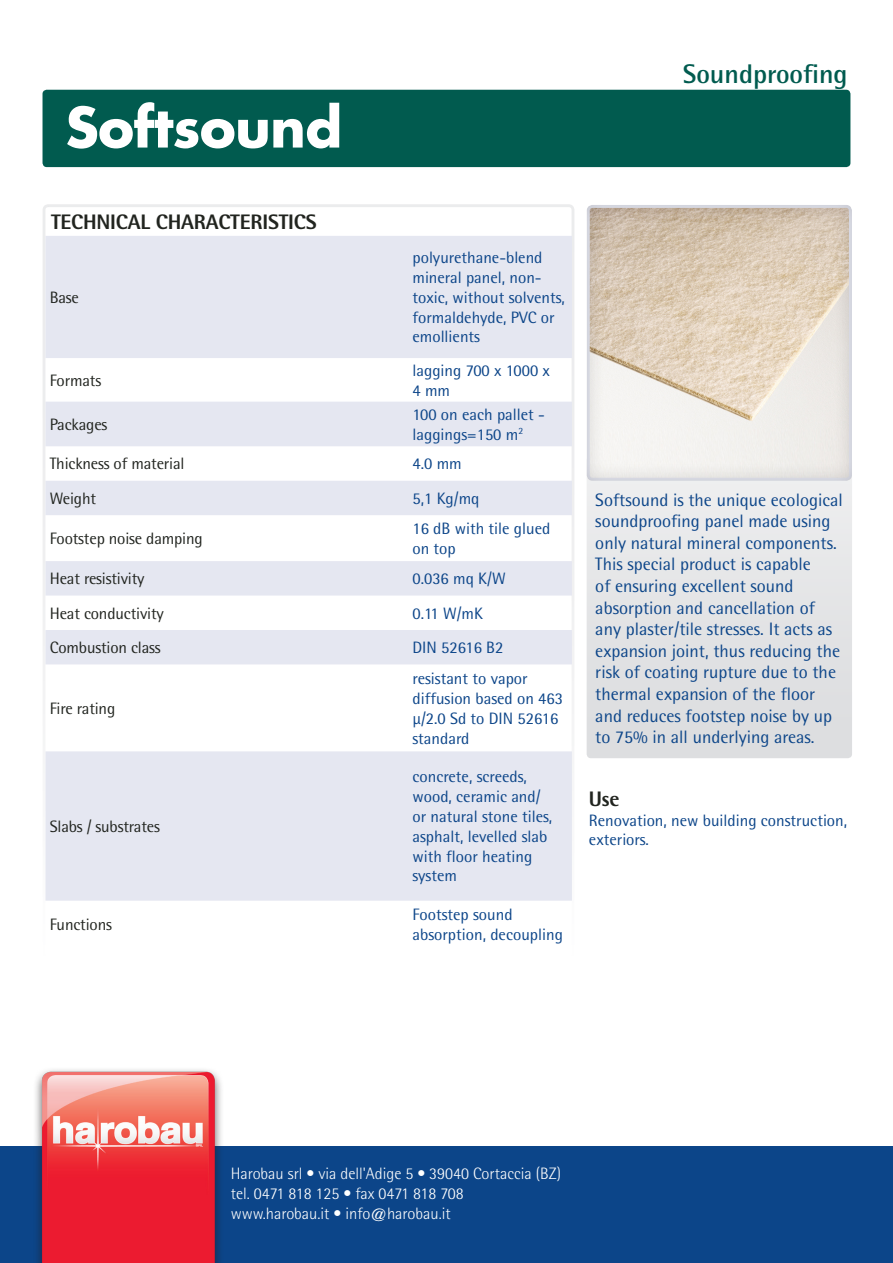
<style>
.page{position:relative;width:893px;height:1263px;background:#fff}
.page>*{position:absolute;margin:0;border:0;box-sizing:border-box;transform-origin:0 0}
.t1{font:700 54px "Futura";letter-spacing:-.01em;color:#fff}
.t2{font:700 27px "Rotis Semi Sans Std";color:#015b4f}
.t3{font:800 21px "Rotis Semi Sans Std";letter-spacing:-.01em;color:#21241f}
.t4{font:18px/21.6px "Rotis Semi Sans Std";color:#0c4589}
.t5{font:16.5px/19.8px "Rotis Semi Sans Std";color:#0c4589}
.t6{font:16.5px "Rotis Semi Sans Std";letter-spacing:-.01em;color:#21241f}
.t7{font:300 16.5px/19.8px "Rotis Semi Sans Std";color:#fff}
</style>
<div class="page">
<div style="left:43px;top:203px;width:532px;height:757px;background:#231f20;opacity:.34"></div>
<div style="left:0;top:1146px;width:893px;height:117px;background:#0c4589"></div>
<img style="left:35px;top:1069px;width:186px;height:194px">
<div style="left:587px;top:456px;width:265px;height:302px;background:#dddee0;border-radius:4px"></div>
<div style="left:43px;top:90px;width:807px;height:77px;background:#015b4f;border-radius:4px"></div>
<div style="left:587px;top:203px;width:267px;height:279px;background:#231f20;opacity:.2"></div>
<svg style="left:45px;top:236px;width:527px;height:665px;fill:#e5e7f1"></svg>
<p class="t1" style="left:65px;top:91px;width:278px">Softsound</p>
<p class="t2" style="left:683px;top:57px;width:166px">Soundproofing</p>
<p class="t3" style="left:51px;top:209px;width:267px">TECHNICAL CHARACTERISTICS</p>
<p class="t6" style="left:50px;top:287px;width:31px">Base</p>
<p class="t5" style="left:412px;top:248px;width:154px">polyurethane-blend mineral panel, non&shy;toxic, without solvents, formaldehyde, PVC or emollients</p>
<p class="t6" style="left:50px;top:370px;width:53px">Formats</p>
<p class="t5" style="left:412px;top:360px;width:139px">lagging 700 x 1000 x<br>4 mm</p>
<p class="t6" style="left:50px;top:414px;width:59px">Packages</p>
<p class="t5" style="left:412px;top:404px;width:134px">100 on each pallet - laggings=150 m<sup>2</sup></p>
<p class="t6" style="left:50px;top:454px;width:136px">Thickness of material</p>
<p class="t5" style="left:412px;top:454px;width:51px">4.0 mm</p>
<p class="t6" style="left:50px;top:488px;width:48px">Weight</p>
<p class="t5" style="left:412px;top:488px;width:69px">5,1 Kg/mq</p>
<p class="t6" style="left:50px;top:529px;width:155px">Footstep noise damping</p>
<p class="t5" style="left:412px;top:518px;width:139px">16 dB with tile glued on top</p>
<p class="t6" style="left:50px;top:569px;width:96px">Heat resistivity</p>
<p class="t5" style="left:412px;top:569px;width:95px">0.036 mq K/W</p>
<p class="t6" style="left:50px;top:603px;width:116px">Heat conductivity</p>
<p class="t5" style="left:412px;top:603px;width:72px">0.11 W/mK</p>
<p class="t6" style="left:50px;top:638px;width:112px">Combustion class</p>
<p class="t5" style="left:412px;top:637px;width:92px">DIN 52616 B2</p>
<p class="t6" style="left:50px;top:698px;width:67px">Fire rating</p>
<p class="t6" style="left:50px;top:816px;width:112px">Slabs / substrates</p>
<p class="t5" style="left:412px;top:668px;width:152px">resistant to vapor diffusion based on 463 µ/2.0 Sd to DIN 52616 standard</p>
<p class="t5" style="left:412px;top:767px;width:141px">concrete, screeds, wood, ceramic and/ or natural stone tiles, asphalt, levelled slab with floor heating system</p>
<p class="t6" style="left:50px;top:915px;width:64px">Functions</p>
<p class="t5" style="left:412px;top:905px;width:152px">Footstep sound absorption, decoupling</p>
<p class="t4" style="left:595px;top:488px;width:249px">Softsound is the unique ecological soundproofing panel made using only natural mineral components.<br>This special product is capable<br>of ensuring excellent sound absorption and cancellation of any plaster/tile stresses. It acts as expansion joint, thus reducing the risk of coating rupture due to the thermal expansion of the floor and reduces footstep noise by up to 75% in all underlying areas.</p>
<p class="t3" style="left:589px;top:785px;width:32px">Use</p>
<p class="t5" style="left:589px;top:810px;width:260px">Renovation, new building construction, exteriors.</p>
<p class="t7" style="left:231px;top:1163px;width:332px">Harobau srl • via dell'Adige 5 • 39040 Cortaccia (BZ) tel. 0471 818 125 • fax 0471 818 708 www.harobau.it • info@harobau.it</p>
</div>
